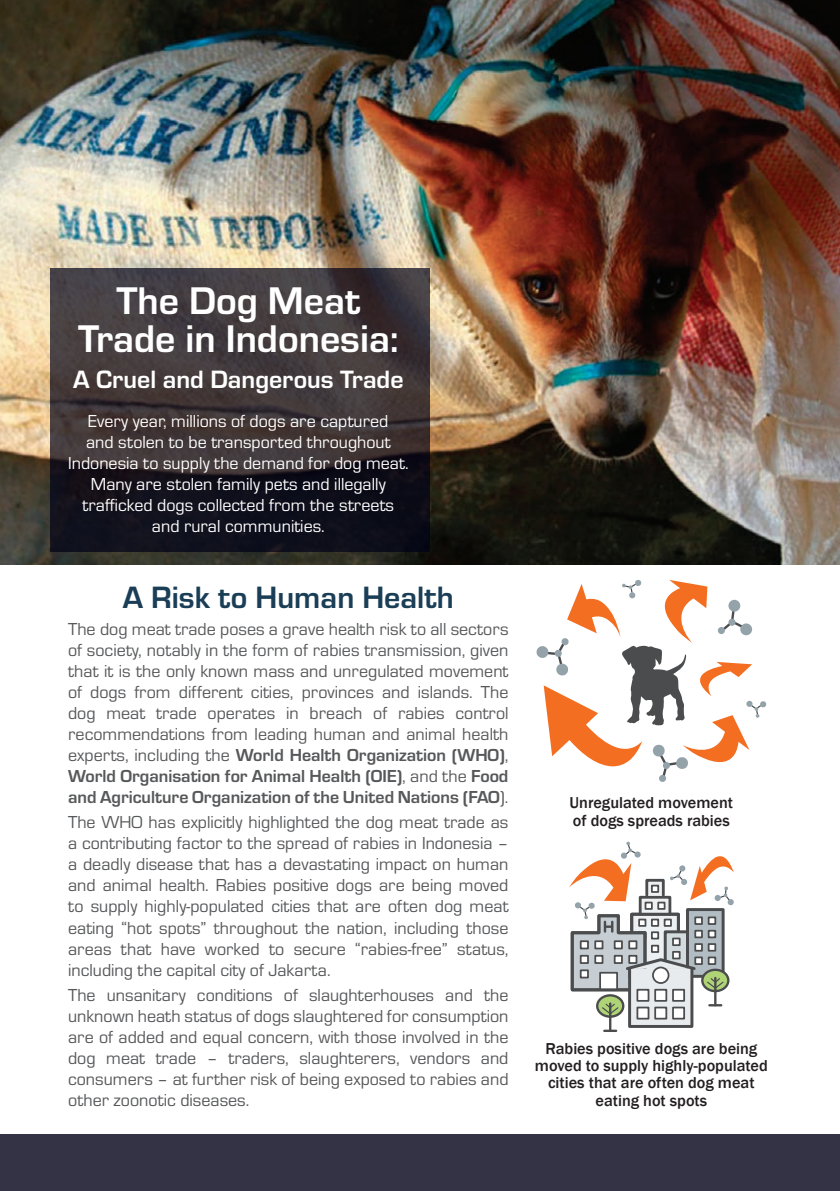
<style>
.page{position:relative;width:840px;height:1191px;background:#fff}
.page>*{position:absolute;margin:0;border:0;box-sizing:border-box;transform-origin:0 0}
.t1{font:700 40px/38px "Eurostile T";color:#fff;text-align:center}
.t2{font:700 32px "Eurostile T";color:#1b3e57}
.t3{font:700 26px "Eurostile T";color:#fff}
.t4{font:18px/21px "Eurostile T";color:#57585a;text-align:justify}
.t5{font:18px/21px "Eurostile T";color:#fff;text-align:center}
.t6{font:500 16.2px/17.4px "Franklin Gothic";color:#231f20}
.s1{font-weight:700}
</style>
<div class="page">
<div style="left:0;top:1134px;width:839px;height:57px;background:#333345"></div>
<img style="left:0;top:0;width:839px;height:564px">
<svg style="left:50px;top:268px;width:379px;height:284px;background:#322c31"></svg>
<svg style="left:536px;top:580px;width:230px;height:202px"></svg>
<svg style="left:628px;top:992px;width:65px;height:36px;background:#b5b8ba"></svg>
<div style="left:654px;top:988px;width:12px;height:13px;background:#fff;border:2px solid #4b4c4d"></div>
<div style="left:636px;top:988px;width:13px;height:13px;background:#fff;border:2px solid #4b4c4d"></div>
<div style="left:671px;top:988px;width:13px;height:13px;background:#fff;border:2px solid #4b4c4d"></div>
<div style="left:654px;top:1006px;width:12px;height:13px;background:#fff;border:2px solid #4b4c4d"></div>
<div style="left:636px;top:1006px;width:13px;height:13px;background:#fff;border:2px solid #4b4c4d"></div>
<div style="left:671px;top:1006px;width:13px;height:13px;background:#fff;border:2px solid #4b4c4d"></div>
<svg style="left:604px;top:1029px;width:11px;height:3px"></svg>
<svg style="left:597px;top:995px;width:26px;height:21px"></svg>
<div style="left:595px;top:994px;width:29px;height:23px;border:2px solid #4b4c4d;border-radius:50%"></div>
<hr style="left:608px;top:1003px;width:3px;height:27px;background:#4b4c4d">
<svg style="left:600px;top:1002px;width:19px;height:13px"></svg>
<svg style="left:709px;top:1004px;width:11px;height:2px"></svg>
<hr style="left:713px;top:978px;width:3px;height:27px;background:#4b4c4d">
<svg style="left:569px;top:841px;width:164px;height:151px"></svg>
<h1 class="t1" style="left:78px;top:282px;width:321px">The Dog Meat<br>Trade in Indonesia:</h1>
<h3 class="t3" style="left:73px;top:365px;width:332px">A Cruel and Dangerous Trade</h3>
<p class="t5" style="left:68px;top:411px;width:342px">Every year, millions of dogs are captured<br>and stolen to be transported throughout Indonesia to supply the demand for dog meat.<br>Many are stolen family pets and illegally trafficked dogs collected from the streets and rural communities.</p>
<h2 class="t2" style="left:123px;top:580px;width:332px">A Risk to Human Health</h2>
<p class="t4" style="left:68px;top:618px;width:441px">The dog meat trade poses a grave health risk to all sectors of society, notably in the form of rabies transmission, given that it is the only known mass and unregulated movement of dogs from different cities, provinces and islands. The dog meat trade operates in breach of rabies control recommendations from leading human and animal health experts, including the <span class="s1">World Health Organization (WHO)</span>, <span class="s1">World Organisation for Animal Health (OIE)</span>, and the <span class="s1">Food and Agriculture Organization of the United Nations (FAO</span>).</p>
<p class="t4" style="left:68px;top:812px;width:441px">The WHO has explicitly highlighted the dog meat trade as a contributing factor to the spread of rabies in Indonesia – a deadly disease that has a devastating impact on human and animal health. Rabies positive dogs are being moved to supply highly-populated cities that are often dog meat eating “hot spots” throughout the nation, including those areas that have worked to secure “rabies-free” status, including the capital city of Jakarta.</p>
<p class="t4" style="left:68px;top:984px;width:442px">The unsanitary conditions of slaughterhouses and the unknown heath status of dogs slaughtered for consumption are of added and equal concern, with those involved in the dog meat trade – traders, slaughterers, vendors and consumers – at further risk of being exposed to rabies and other zoonotic diseases.</p>
<p class="t6" style="left:569px;top:794px;width:165px">Unregulated movement of dogs spreads rabies</p>
<p class="t6" style="left:534px;top:1039px;width:234px;text-align:center">Rabies positive dogs are being moved to supply highly-populated cities that are often dog meat eating hot spots</p>
</div>
